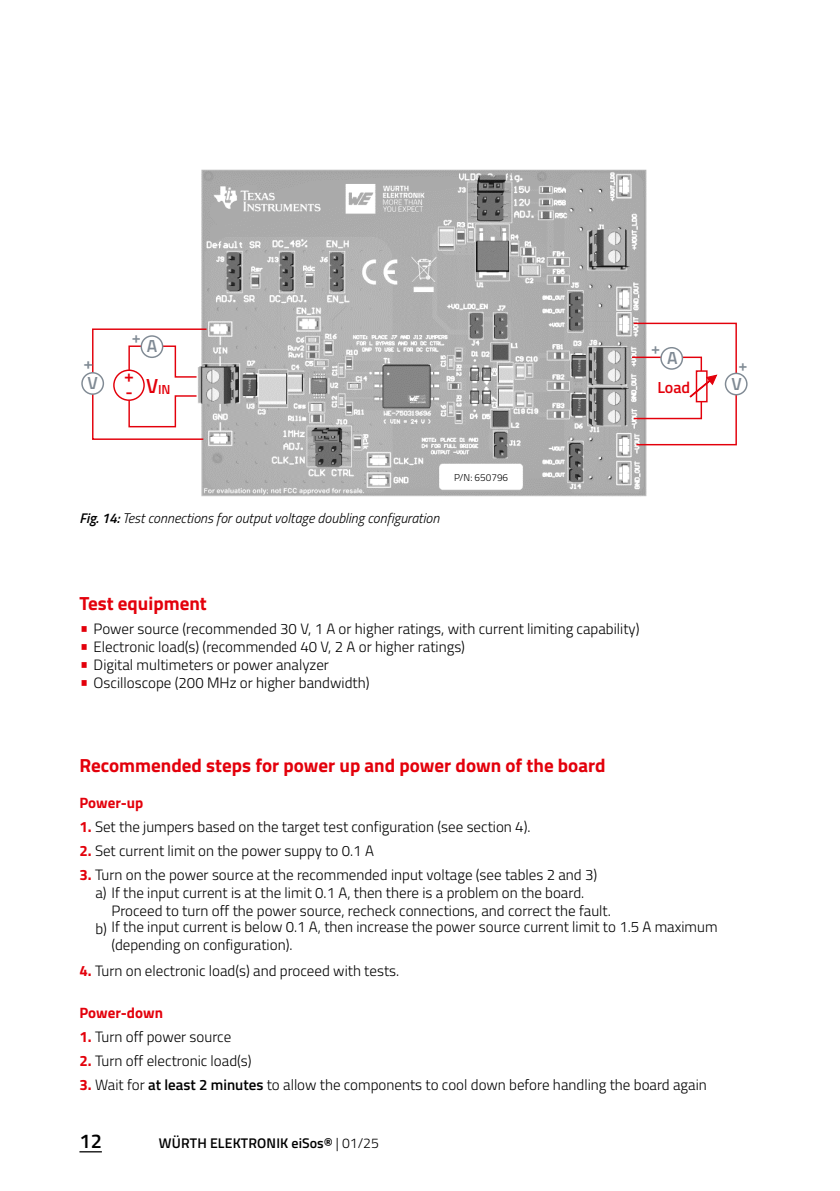
<style>
.page{position:relative;width:840px;height:1191px;background:#fff}
.page>*{position:absolute;margin:0;border:0;box-sizing:border-box;transform-origin:0 0}
.t1{font:600 20px "Titillium";color:#000}
.t2{font:700 19px "Titillium";color:#e3000b}
.t3{font:600 17.6px "Titillium Web";color:#808a94}
.t4{font:600 17.6px/15.4px "Titillium Web";color:#e3000b}
.t5{font:600 16px "Titillium Web";color:#e3000b}
.t6{font:600 16px "Titillium Web";color:#808a94}
.t7{font:600 16px "Titillium Web";color:#808a94;scale:1.08 1}
.t8{font:300 15px/18px "Titillium";color:#000}
.t9{font:700 15px "Titillium";color:#e3000b}
.t10{font:italic 300 14px "Titillium";color:#000}
.t11{font:600 14px "Titillium";letter-spacing:.01em;color:#000}
.t12{font:600 13.2px "Titillium Web";color:#e3000b}
.t13{font:300 10px "Titillium";color:#000}
.s1{font-size:20.4px}
.s2{font-weight:600}
.s3{font-size:20px;color:#e3000b}
.s4{font-weight:700;color:#e3000b}
.s5{font-weight:300}
</style>
<div class="page">
<svg style="left:79px;top:1151px;width:23px;height:1px"></svg>
<img style="left:201px;top:169px;width:446px;height:328px">
<div style="left:724px;top:373px;width:23px;height:22px;border:1px solid #808a94;border-radius:50%"></div>
<svg style="left:630px;top:322px;width:107px;height:124px"></svg>
<svg style="left:92px;top:328px;width:116px;height:112px"></svg>
<div style="left:82px;top:373px;width:21px;height:21px;background:#fff;border-radius:50%"></div>
<div style="left:81px;top:372px;width:23px;height:23px;border:1px solid #808a94;border-radius:50%"></div>
<p class="t7" style="left:84px;top:351px;width:11px">+</p>
<p class="t3" style="left:87px;top:370px;width:12px">V</p>
<p class="t6" style="left:132px;top:325px;width:10px">+</p>
<p class="t3" style="left:147px;top:332px;width:12px">A</p>
<p class="t4" style="left:124px;top:368px;width:11px">+ -</p>
<p class="t12" style="left:146px;top:379px;width:26px"><span class="s1">V</span>IN</p>
<p class="t6" style="left:651px;top:336px;width:10px">+</p>
<p class="t3" style="left:666px;top:344px;width:12px">A</p>
<p class="t6" style="left:738px;top:353px;width:10px">+</p>
<p class="t5" style="left:657px;top:375px;width:34px">Load</p>
<p class="t3" style="left:731px;top:371px;width:12px">V</p>
<p class="t10" style="left:79px;top:508px;width:361px"><span class="s2">Fig. 14:</span> Test connections for output voltage doubling configuration</p>
<p class="t13" style="left:454px;top:470px;width:56px">P/N: 650796</p>
<p class="t2" style="left:79px;top:588px;width:129px">Test equipment</p>
<p class="t8" style="left:79px;top:619px;width:561px"><span class="s3">•</span> Power source (recommended 30 V, 1 A or higher ratings, with current limiting capability)</p>
<p class="t8" style="left:79px;top:637px;width:387px"><span class="s3">•</span> Electronic load(s) (recommended 40 V, 2 A or higher ratings)</p>
<p class="t8" style="left:79px;top:655px;width:251px"><span class="s3">•</span> Digital multimeters or power analyzer</p>
<p class="t8" style="left:79px;top:673px;width:291px"><span class="s3">•</span> Oscilloscope (200 MHz or higher bandwidth)</p>
<p class="t2" style="left:79px;top:750px;width:527px">Recommended steps for power up and power down of the board</p>
<p class="t9" style="left:79px;top:791px;width:65px">Power-up</p>
<p class="t8" style="left:79px;top:817px;width:452px"><span class="s4">1.</span> Set the jumpers based on the target test configuration (see section 4).</p>
<p class="t8" style="left:79px;top:841px;width:296px"><span class="s4">2.</span> Set current limit on the power suppy to 0.1 A</p>
<p class="t8" style="left:79px;top:865px;width:519px"><span class="s4">3.</span> Turn on the power source at the recommended input voltage (see tables 2 and 3)</p>
<p class="t8" style="left:95px;top:883px;width:490px">a) If the input current is at the limit 0.1 A, then there is a problem on the board.</p>
<p class="t8" style="left:111px;top:901px;width:500px">Proceed to turn off the power source, recheck connections, and correct the fault.</p>
<p class="t8" style="left:111px;top:917px;width:607px;text-indent:-16px">b) If the input current is below 0.1 A, then increase the power source current limit to 1.5 A maximum (depending on configuration).</p>
<p class="t8" style="left:79px;top:961px;width:321px"><span class="s4">4.</span> Turn on electronic load(s) and proceed with tests.</p>
<p class="t9" style="left:79px;top:1001px;width:85px">Power-down</p>
<p class="t8" style="left:79px;top:1027px;width:153px"><span class="s4">1.</span> Turn off power source</p>
<p class="t8" style="left:79px;top:1051px;width:174px"><span class="s4">2.</span> Turn off electronic load(s)</p>
<p class="t8" style="left:79px;top:1075px;width:628px"><span class="s4">3.</span> Wait for <span class="s2">at least 2 minutes</span> to allow the components to cool down before handling the board again</p>
<h1 class="t1" style="left:79px;top:1126px;width:24px">12</h1>
<p class="t11" style="left:159px;top:1133px;width:221px">WÜRTH ELEKTRONIK eiSos® <span class="s5">| 01/25</span></p>
</div>
